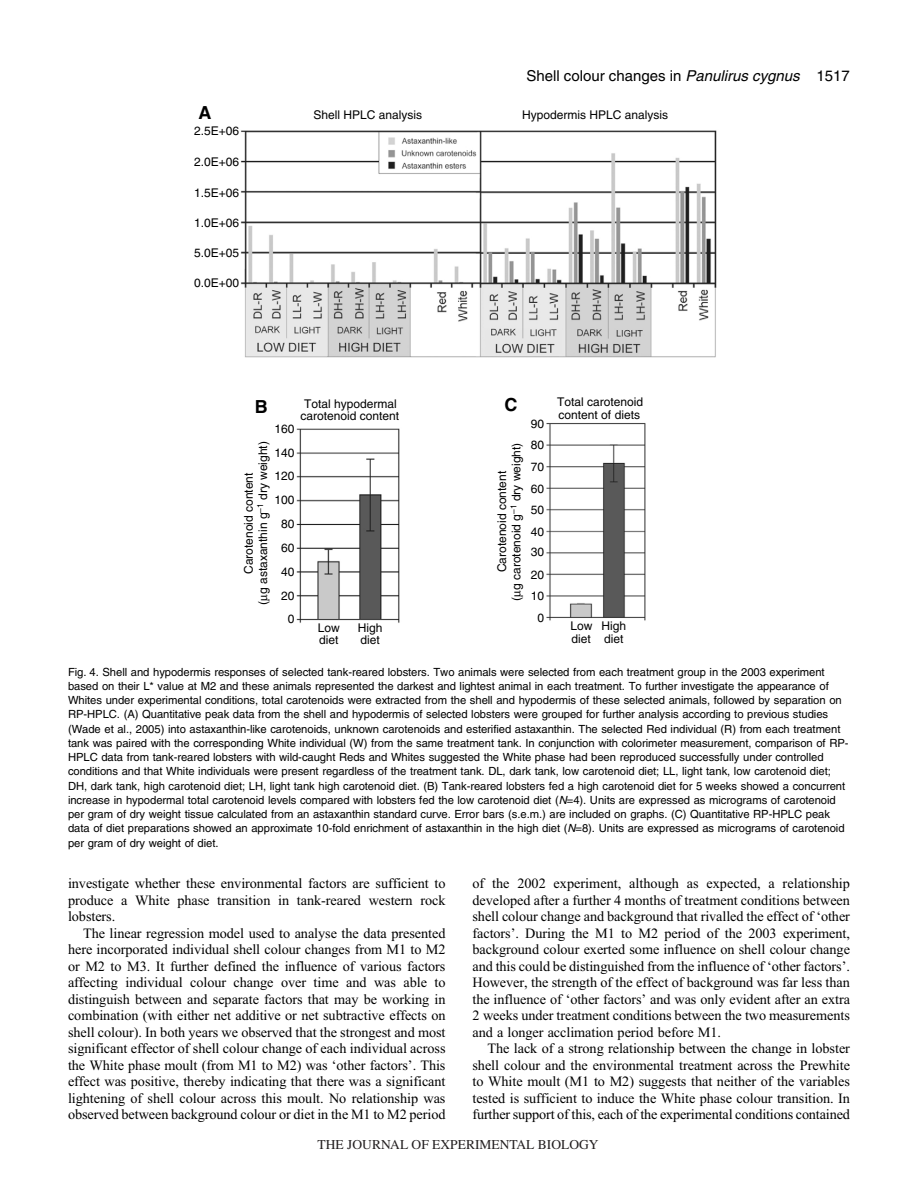
<style>
.page{position:relative;width:918px;height:1188px;background:#fff}
.page>*{position:absolute;margin:0;border:0;box-sizing:border-box;transform-origin:0 0}
.t1{font:700 18px "Helvetica";color:#000}
.t2{font:15px "Helvetica";color:#000}
.t3{font:14.25px/16.5px "Times New Roman";letter-spacing:-.005em;color:#000;text-align:justify}
.t4{font:13.5px "Times";color:#231f20}
.t5{font:12px/12.8px "Helvetica";color:#000}
.t6{font:11.25px/14.2px "Helvetica";letter-spacing:-.005em;color:#000}
.s1{font-style:italic}
.s2{color:#fff}
</style>
<div class="page">
<img style="left:240px;top:130px;width:477px;height:493px">
<svg style="left:261px;top:594px;width:9px;height:7px"></svg>
<svg style="left:515px;top:590px;width:8px;height:7px"></svg>
<p class="t1" style="left:198px;top:106px;width:14px">A</p>
<p class="t5" style="left:194px;top:126px;width:47px">2.5E+06</p>
<p class="t5" style="left:194px;top:156px;width:47px">2.0E+06</p>
<p class="t5" style="left:194px;top:187px;width:47px">1.5E+06</p>
<p class="t5" style="left:194px;top:218px;width:47px">1.0E+06</p>
<p class="t5" style="left:194px;top:247px;width:47px">5.0E+05</p>
<p class="t5" style="left:194px;top:278px;width:47px">0.0E+00</p>
<p class="t2" style="left:526px;top:70px;width:325px">Shell colour changes in <span class="s1">Panulirus cygnus</span> 1517</p>
<p class="t5" style="left:313px;top:110px;width:110px">Shell HPLC analysis</p>
<p class="t5" style="left:522px;top:110px;width:148px">Hypodermis HPLC analysis</p>
<p class="t5" style="left:300px;top:398px;width:100px;text-align:center">Total hypodermal carotenoid content</p>
<p class="t1" style="left:255px;top:400px;width:14px">B</p>
<p class="t5" style="left:242px;top:605px;width:165px;line-height:14.4px;text-align:center;rotate:-90deg">Carotenoid content<br>( g astaxanthin g<sup>–1</sup> dry weight)</p>
<p class="t5" style="left:275px;top:424px;width:22px">160</p>
<p class="t5" style="left:275px;top:447px;width:22px">140</p>
<p class="t5" style="left:275px;top:471px;width:22px">120</p>
<p class="t5" style="left:275px;top:495px;width:22px">100</p>
<p class="t5" style="left:281px;top:519px;width:15px">80</p>
<p class="t5" style="left:281px;top:543px;width:15px">60</p>
<p class="t5" style="left:281px;top:566px;width:15px">40</p>
<p class="t5" style="left:281px;top:590px;width:15px">20</p>
<p class="t5" style="left:288px;top:614px;width:8px">0</p>
<p class="t5" style="left:318px;top:622px;width:24px">Low diet</p>
<p class="t5" style="left:358px;top:622px;width:26px">High diet</p>
<p class="t1" style="left:504px;top:399px;width:14px">C</p>
<p class="t5" style="left:496px;top:601px;width:160px;line-height:14.4px;text-align:center;rotate:-90deg">Carotenoid content<br>( g carotenoid g<sup>–1</sup> dry weight)</p>
<p class="t5" style="left:531px;top:419px;width:15px">90</p>
<p class="t5" style="left:531px;top:440px;width:15px">80</p>
<p class="t5" style="left:531px;top:462px;width:15px">70</p>
<p class="t5" style="left:531px;top:483px;width:15px">60</p>
<p class="t5" style="left:531px;top:505px;width:15px">50</p>
<p class="t5" style="left:531px;top:527px;width:15px">40</p>
<p class="t5" style="left:531px;top:547px;width:15px">30</p>
<p class="t5" style="left:531px;top:569px;width:15px">20</p>
<p class="t5" style="left:531px;top:591px;width:15px">10</p>
<p class="t5" style="left:537px;top:612px;width:8px">0</p>
<p class="t5" style="left:557px;top:397px;width:88px">Total carotenoid content of diets</p>
<p class="t5" style="left:570px;top:621px;width:24px">Low diet</p>
<p class="t5" style="left:601px;top:621px;width:26px">High diet</p>
<p class="t6" style="left:68px;top:666px;width:782px">Fig.<span class="s2">·</span>4. Shell and hypodermis responses of selected tank-reared lobsters. Two animals were selected from each treatment group in the 2003 experiment based on their L* value at M2 and these animals represented the darkest and lightest animal in each treatment. To further investigate the appearance of Whites under experimental conditions, total carotenoids were extracted from the shell and hypodermis of these selected animals, followed by separation on RP-HPLC. (A) Quantitative peak data from the shell and hypodermis of selected lobsters were grouped for further analysis according to previous studies (Wade et al., 2005) into astaxanthin-like carotenoids, unknown carotenoids and esterified astaxanthin. The selected Red individual (R) from each treatment tank was paired with the corresponding White individual (W) from the same treatment tank. In conjunction with colorimeter measurement, comparison of RP-HPLC data from tank-reared lobsters with wild-caught Reds and Whites suggested the White phase had been reproduced successfully under controlled conditions and that White individuals were present regardless of the treatment tank. DL, dark tank, low carotenoid diet; LL, light tank, low carotenoid diet; DH, dark tank, high carotenoid diet; LH, light tank high carotenoid diet. (B) Tank-reared lobsters fed a high carotenoid diet for 5<span class="s2">·</span>weeks showed a concurrent increase in hypodermal total carotenoid levels compared with lobsters fed the low carotenoid diet (<span class="s1">N</span>=4). Units are expressed as micrograms of carotenoid per gram of dry weight tissue calculated from an astaxanthin standard curve. Error bars (s.e.m.) are included on graphs. (C) Quantitative RP-HPLC peak data of diet preparations showed an approximate 10-fold enrichment of astaxanthin in the high diet (<span class="s1">N</span>=8). Units are expressed as micrograms of carotenoid per gram of dry weight of diet.</p>
<p class="t3" style="left:68px;top:876px;width:379px">investigate whether these environmental factors are sufficient to produce a White phase transition in tank-reared western rock lobsters.</p>
<p class="t3" style="left:68px;top:926px;width:379px;text-indent:15px">The linear regression model used to analyse the data presented here incorporated individual shell colour changes from M1 to M2 or M2 to M3. It further defined the influence of various factors affecting individual colour change over time and was able to distinguish between and separate factors that may be working in combination (with either net additive or net subtractive effects on shell colour). In both years we observed that the strongest and most significant effector of shell colour change of each individual across the White phase moult (from M1 to M2) was ‘other factors’. This effect was positive, thereby indicating that there was a significant lightening of shell colour across this moult. No relationship was observed between background colour or diet in the M1 to M2 period</p>
<p class="t3" style="left:472px;top:876px;width:379px">of the 2002 experiment, although as expected, a relationship developed after a further 4<span class="s2">·</span>months of treatment conditions between shell colour change and background that rivalled the effect of ‘other factors’. During the M1 to M2 period of the 2003 experiment, background colour exerted some influence on shell colour change and this could be distinguished from the influence of ‘other factors’.<br>However, the strength of the effect of background was far less than the influence of ‘other factors’ and was only evident after an extra 2<span class="s2">·</span>weeks under treatment conditions between the two measurements and a longer acclimation period before M1.</p>
<p class="t3" style="left:472px;top:1041px;width:379px;text-indent:15px">The lack of a strong relationship between the change in lobster shell colour and the environmental treatment across the Prewhite to White moult (M1 to M2) suggests that neither of the variables tested is sufficient to induce the White phase colour transition. In further support of this, each of the experimental conditions contained</p>
<p class="t4" style="left:318px;top:1137px;width:282px">THE JOURNAL OF EXPERIMENTAL BIOLOGY</p>
</div>
